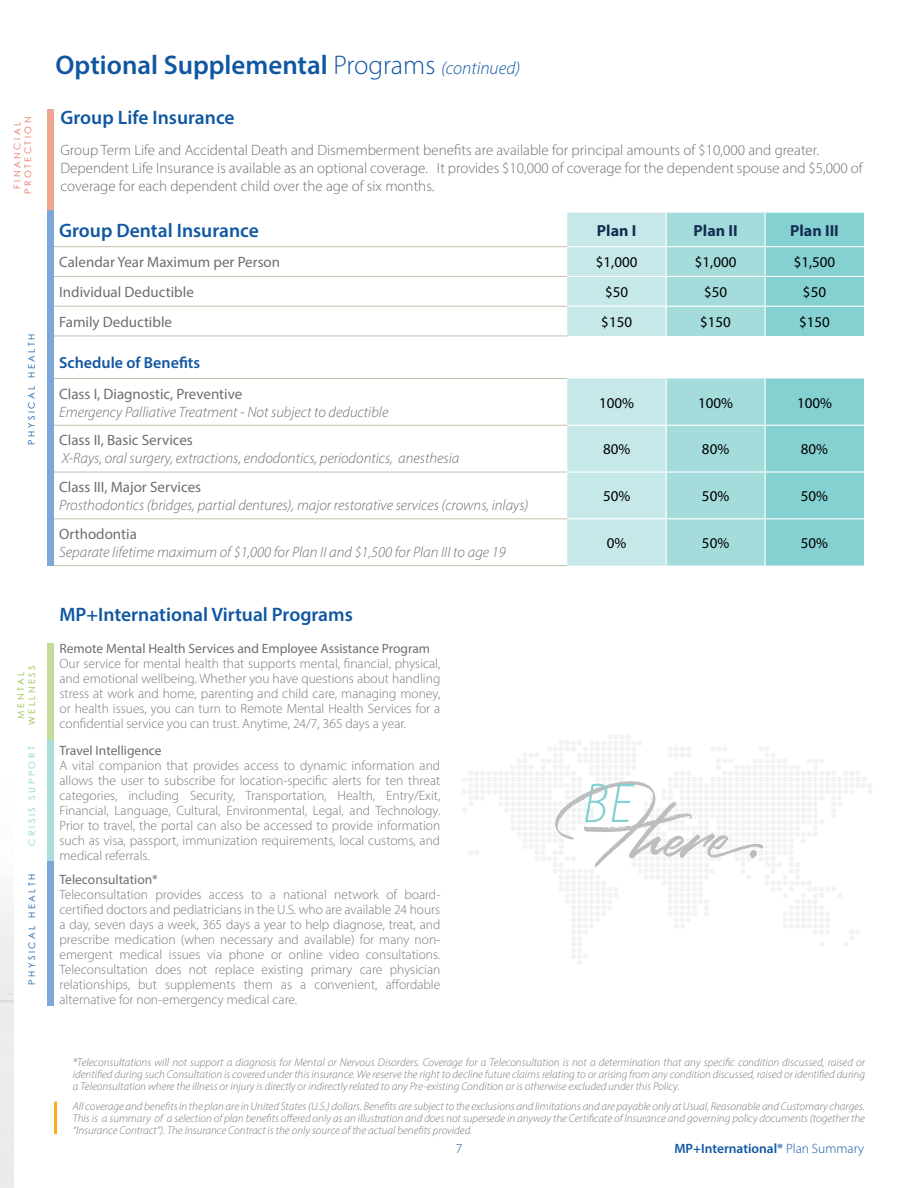
<style>
.page{position:relative;width:918px;height:1188px;background:#fff}
.page>*{position:absolute;margin:0;border:0;box-sizing:border-box;transform-origin:0 0}
.t1{font:600 27px "Myriad Pro";color:#1057a2}
.t2{font:600 19.5px "Myriad Pro";color:#1057a2}
.t3{font:700 16.05px "Myriad Pro";color:#132e52}
.t4{font:600 16.05px "Myriad Pro";color:#1057a2}
.t5{font:300 15px/18px "Myriad Pro";color:#6d6e71}
.t6{font:italic 300 15px "Myriad Pro";color:#6d6e71}
.t7{font:15px "Myriad Pro";color:#6d6e71}
.t8{font:15px "Myriad Pro";color:#000}
.t9{font:300 13.5px/15px "Myriad Pro";color:#77787b;text-align:justify}
.t10{font:13.5px "Myriad Pro";color:#6d6e71}
.t11{font:600 13.5px "Myriad Pro";color:#1057a2}
.t12{font:300 13.5px "Myriad Pro";color:#1057a2}
.t13{font:italic 300 11.25px/12px "Myriad Pro";color:#77787b;text-align:justify}
.t14{font:9px "Century Gothic";letter-spacing:.28em;color:#1057a2}
.t15{font:9px/10.8px "Century Gothic";letter-spacing:.28em;color:#e76f5c;text-align:center}
.t16{font:9px/10.8px "Century Gothic";letter-spacing:.28em;color:#8ebf40;text-align:center}
.t17{font:9px "Century Gothic";letter-spacing:.28em;color:#85d0d1}
.s1{font-weight:300}
.s2{font-weight:300;font-style:italic;font-size:18px}
</style>
<div class="page">
<svg style="left:54px;top:247px;width:513px;height:272px"></svg>
<svg style="left:567px;top:213px;width:297px;height:353px;background:#b1e0e0"></svg>
<hr style="left:666px;top:378px;width:1px;height:47px;background:#fff">
<hr style="left:765px;top:378px;width:1px;height:47px;background:#fff">
<hr style="left:666px;top:426px;width:1px;height:45px;background:#fff">
<hr style="left:765px;top:426px;width:1px;height:45px;background:#fff">
<hr style="left:666px;top:473px;width:1px;height:45px;background:#fff">
<hr style="left:765px;top:473px;width:1px;height:45px;background:#fff">
<hr style="left:666px;top:519px;width:1px;height:47px;background:#fff">
<hr style="left:765px;top:519px;width:1px;height:47px;background:#fff">
<hr style="left:53px;top:378px;width:514px;height:1px;background:#c4c0ae">
<hr style="left:53px;top:425px;width:514px;height:1px;background:#c4c0ae">
<hr style="left:53px;top:472px;width:514px;height:1px;background:#c4c0ae">
<hr style="left:53px;top:519px;width:514px;height:1px;background:#c4c0ae">
<hr style="left:53px;top:565px;width:514px;height:1px;background:#c4c0ae">
<hr style="left:53px;top:246px;width:514px;height:1px;background:#c4c0ae">
<hr style="left:53px;top:276px;width:514px;height:1px;background:#c4c0ae">
<hr style="left:53px;top:306px;width:514px;height:1px;background:#c4c0ae">
<hr style="left:53px;top:336px;width:514px;height:1px;background:#c4c0ae">
<hr style="left:567px;top:246px;width:99px;height:1px;background:#fff">
<hr style="left:666px;top:246px;width:99px;height:1px;background:#fff">
<hr style="left:765px;top:246px;width:99px;height:1px;background:#fff">
<hr style="left:567px;top:276px;width:99px;height:1px;background:#fff">
<hr style="left:666px;top:276px;width:99px;height:1px;background:#fff">
<hr style="left:765px;top:276px;width:99px;height:1px;background:#fff">
<hr style="left:567px;top:306px;width:99px;height:1px;background:#fff">
<hr style="left:666px;top:306px;width:99px;height:1px;background:#fff">
<hr style="left:765px;top:306px;width:99px;height:1px;background:#fff">
<hr style="left:567px;top:425px;width:99px;height:1px;background:#fff">
<hr style="left:666px;top:425px;width:99px;height:1px;background:#fff">
<hr style="left:765px;top:425px;width:99px;height:1px;background:#fff">
<hr style="left:567px;top:471px;width:99px;height:2px;background:#fff">
<hr style="left:666px;top:471px;width:99px;height:2px;background:#fff">
<hr style="left:765px;top:471px;width:99px;height:2px;background:#fff">
<hr style="left:567px;top:518px;width:99px;height:1px;background:#fff">
<hr style="left:666px;top:518px;width:99px;height:1px;background:#fff">
<hr style="left:765px;top:518px;width:99px;height:1px;background:#fff">
<hr style="left:54px;top:1102px;width:3px;height:32px;background:#fcaf17">
<svg style="left:462px;top:734px;width:410px;height:231px"></svg>
<div style="left:47px;top:110px;width:7px;height:101px;background:#efa490"></div>
<div style="left:47px;top:211px;width:7px;height:355px;background:#7da7d8"></div>
<div style="left:47px;top:643px;width:7px;height:97px;background:#c4da9a"></div>
<div style="left:47px;top:740px;width:7px;height:121px;background:#add"></div>
<div style="left:47px;top:861px;width:7px;height:145px;background:#7da7d8"></div>
<p class="t15" style="left:12px;top:194px;width:79px;rotate:-90deg">FINANCIAL<br>PROTECTION</p>
<p class="t14" style="left:25px;top:445px;width:112px;rotate:-90deg">PHYSICAL HEALTH</p>
<p class="t16" style="left:15px;top:725px;width:61px;rotate:-90deg">MENTAL<br>WELLNESS</p>
<p class="t17" style="left:26px;top:846px;width:101px;rotate:-90deg">CRISIS SUPPORT</p>
<p class="t14" style="left:26px;top:985px;width:112px;rotate:-90deg">PHYSICAL HEALTH</p>
<h1 class="t1" style="left:56px;top:48px;width:466px">Optional Supplemental <span class="s1">Programs</span> <span class="s2">(continued)</span></h1>
<h2 class="t2" style="left:60px;top:105px;width:176px">Group Life Insurance</h2>
<p class="t5" style="left:60px;top:141px;width:804px">Group Term Life and Accidental Death and Dismemberment benefits are available for principal amounts of $10,000 and greater.<br>Dependent Life Insurance is available as an optional coverage. It provides $10,000 of coverage for the dependent spouse and $5,000 of coverage for each dependent child over the age of six months.</p>
<h2 class="t2" style="left:59px;top:218px;width:201px">Group Dental Insurance</h2>
<p class="t3" style="left:597px;top:220px;width:41px">Plan I</p>
<p class="t3" style="left:694px;top:220px;width:46px">Plan II</p>
<p class="t3" style="left:790px;top:220px;width:50px">Plan III</p>
<p class="t7" style="left:59px;top:253px;width:223px">Calendar Year Maximum per Person</p>
<p class="t8" style="left:596px;top:253px;width:43px">$1,000</p>
<p class="t8" style="left:695px;top:253px;width:43px">$1,000</p>
<p class="t8" style="left:794px;top:253px;width:43px">$1,500</p>
<p class="t7" style="left:59px;top:283px;width:136px">Individual Deductible</p>
<p class="t8" style="left:605px;top:283px;width:25px">$50</p>
<p class="t8" style="left:704px;top:283px;width:25px">$50</p>
<p class="t8" style="left:803px;top:283px;width:25px">$50</p>
<p class="t7" style="left:59px;top:312px;width:114px">Family Deductible</p>
<p class="t8" style="left:601px;top:312px;width:32px">$150</p>
<p class="t8" style="left:700px;top:312px;width:32px">$150</p>
<p class="t8" style="left:799px;top:312px;width:32px">$150</p>
<p class="t4" style="left:59px;top:352px;width:143px">Schedule of Benefits</p>
<p class="t7" style="left:59px;top:384px;width:185px">Class I, Diagnostic, Preventive</p>
<p class="t6" style="left:59px;top:403px;width:331px">Emergency Palliative Treatment - Not subject to deductible</p>
<p class="t8" style="left:599px;top:393px;width:36px">100%</p>
<p class="t8" style="left:698px;top:393px;width:36px">100%</p>
<p class="t8" style="left:797px;top:393px;width:36px">100%</p>
<p class="t7" style="left:59px;top:431px;width:135px">Class II, Basic Services</p>
<p class="t6" style="left:62px;top:449px;width:399px">X-Rays, oral surgery, extractions, endodontics, periodontics, anesthesia</p>
<p class="t7" style="left:59px;top:478px;width:144px">Class III, Major Services</p>
<p class="t6" style="left:59px;top:496px;width:471px">Prosthodontics (bridges, partial dentures), major restorative services (crowns, inlays)</p>
<p class="t7" style="left:59px;top:525px;width:79px">Orthodontia</p>
<p class="t6" style="left:59px;top:543px;width:448px">Separate lifetime maximum of $1,000 for Plan II and $1,500 for Plan III to age 19</p>
<h2 class="t2" style="left:60px;top:602px;width:295px">MP+International Virtual Programs</h2>
<p class="t10" style="left:60px;top:640px;width:372px">Remote Mental Health Services and Employee Assistance Program</p>
<p class="t9" style="left:60px;top:656px;width:382px">Our service for mental health that supports mental, financial, physical, and emotional wellbeing. Whether you have questions about handling stress at work and home, parenting and child care, managing money, or health issues, you can turn to Remote Mental Health Services for a confidential service you can trust. Anytime, 24/7, 365 days a year.</p>
<p class="t10" style="left:60px;top:742px;width:104px">Travel Intelligence</p>
<p class="t9" style="left:60px;top:758px;width:382px">A vital companion that provides access to dynamic information and allows the user to subscribe for location-specific alerts for ten threat categories, including Security, Transportation, Health, Entry/Exit, Financial, Language, Cultural, Environmental, Legal, and Technology.<br>Prior to travel, the portal can also be accessed to provide information such as visa, passport, immunization requirements, local customs, and medical referrals.</p>
<p class="t10" style="left:60px;top:872px;width:100px">Teleconsultation*</p>
<p class="t9" style="left:60px;top:887px;width:382px">Teleconsultation provides access to a national network of board&shy;certified doctors and pediatricians in the U.S. who are available 24 hours a day, seven days a week, 365 days a year to help diagnose, treat, and prescribe medication (when necessary and available) for many non&shy;emergent medical issues via phone or online video consultations.<br>Teleconsultation does not replace existing primary care physician relationships, but supplements them as a convenient, affordable alternative for non-emergency medical care.</p>
<p class="t8" style="left:603px;top:440px;width:29px">80%</p>
<p class="t8" style="left:702px;top:440px;width:29px">80%</p>
<p class="t8" style="left:801px;top:440px;width:29px">80%</p>
<p class="t8" style="left:603px;top:487px;width:29px">50%</p>
<p class="t8" style="left:702px;top:487px;width:29px">50%</p>
<p class="t8" style="left:801px;top:487px;width:29px">50%</p>
<p class="t8" style="left:607px;top:534px;width:21px">0%</p>
<p class="t8" style="left:702px;top:534px;width:29px">50%</p>
<p class="t8" style="left:801px;top:534px;width:29px">50%</p>
<p class="t13" style="left:73px;top:1056px;width:794px">*Teleconsultations will not support a diagnosis for Mental or Nervous Disorders. Coverage for a Teleconsultation is not a determination that any specific condition discussed, raised or identified during such Consultation is covered under this insurance. We reserve the right to decline future claims relating to or arising from any condition discussed, raised or identified during a Teleonsultation where the illness or injury is directly or indirectly related to any Pre-existing Condition or is otherwise excluded under this Policy.</p>
<p class="t13" style="left:73px;top:1100px;width:794px">All coverage and benefits in the plan are in United States (U.S.) dollars. Benefits are subject to the exclusions and limitations and are payable only at Usual, Reasonable and Customary charges.<br>This is a summary of a selection of plan benefits offered only as an illustration and does not supersede in anyway the Certificate of Insurance and governing policy documents (together the “Insurance Contract”). The Insurance Contract is the only source of the actual benefits provided.</p>
<p class="t12" style="left:456px;top:1140px;width:8px">7</p>
<p class="t11" style="left:674px;top:1140px;width:191px">MP+International® <span class="s1">Plan Summary</span></p>
</div>
